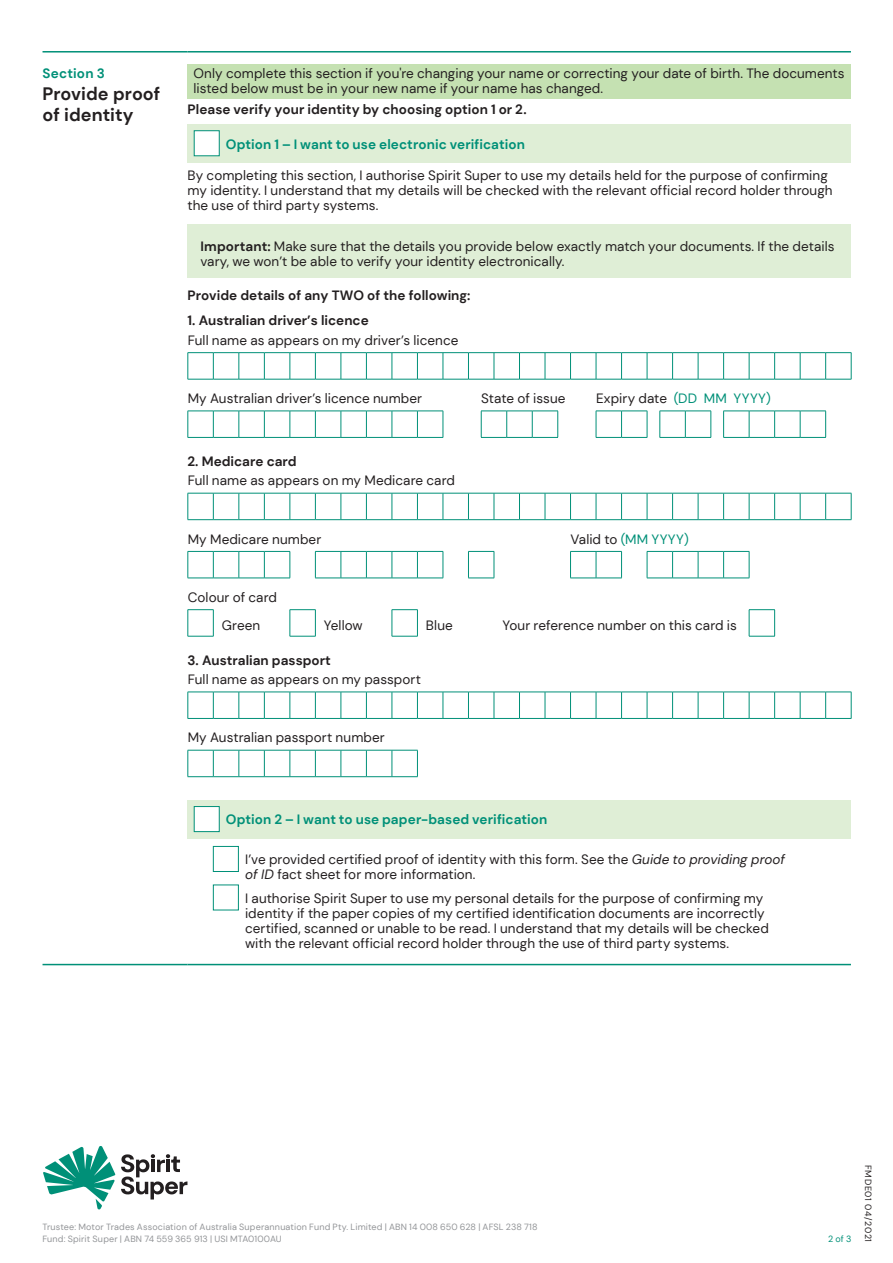
<style>
.page{position:relative;width:893px;height:1263px;background:#fff}
.page>*{position:absolute;margin:0;border:0;box-sizing:border-box;transform-origin:0 0}
._4__Section_Header{font:700 18px/21.6px "DM Sans";color:#231f20}
._5__Body_copy{font:13.5px/15px "DM Sans";letter-spacing:.005em;color:#231f20}
._5__Body_copy-2{font:700 13.5px "DM Sans";color:#231f20}
._5__Body_copy-3{font:700 13.5px "DM Sans";letter-spacing:.005em;color:#009078}
._5__Body_copy-4{font:13.5px "DM Sans";letter-spacing:.01em;color:#009078}
._3__Section_Letter{font:700 13.5px "DM Sans";letter-spacing:.015em;color:#009078}
.t1{font:9px/12px "DM Sans";letter-spacing:.015em;color:#939598}
.t2{font:9px "DM Sans";letter-spacing:.07em;color:#231f20}
.t3{font:9px "DM Sans";color:#009078}
.s1{font-weight:700}
.s2{color:#009078}
.s3{color:#231f20}
.s4{font-style:italic}
</style>
<div class="page">
<svg style="left:121px;top:1154px;width:66px;height:45px"></svg>
<svg style="left:43px;top:1146px;width:72px;height:64px"></svg>
<hr style="left:43px;top:51px;width:145px;height:2px;background:#009078">
<hr style="left:188px;top:51px;width:663px;height:2px;background:#009078">
<hr style="left:43px;top:964px;width:145px;height:1px;background:#009078">
<hr style="left:188px;top:964px;width:663px;height:1px;background:#009078">
<div style="left:188px;top:65px;width:663px;height:34px;background:#c5e1b2"></div>
<div style="left:188px;top:124px;width:663px;height:38px;background:#dfeed6"></div>
<div style="left:194px;top:130px;width:25px;height:26px;background:#fff"></div>
<div style="left:188px;top:224px;width:663px;height:54px;background:#dfeed6"></div>
<svg style="left:188px;top:352px;width:664px;height:28px"></svg>
<svg style="left:188px;top:411px;width:639px;height:27px"></svg>
<svg style="left:188px;top:493px;width:664px;height:27px"></svg>
<svg style="left:188px;top:551px;width:562px;height:28px"></svg>
<svg style="left:188px;top:609px;width:587px;height:28px"></svg>
<svg style="left:188px;top:692px;width:664px;height:27px"></svg>
<svg style="left:188px;top:750px;width:230px;height:27px"></svg>
<div style="left:188px;top:800px;width:663px;height:38px;background:#dfeed6"></div>
<div style="left:194px;top:806px;width:25px;height:26px;background:#fff;border:1px solid #009078"></div>
<div style="left:213px;top:846px;width:26px;height:26px;border:1px solid #009078"></div>
<div style="left:213px;top:885px;width:26px;height:25px;border:1px solid #009078"></div>
<p class="_3__Section_Letter" style="left:43px;top:65px;width:64px">Section 3</p>
<p class="_4__Section_Header" style="left:43px;top:82px;width:119px">Provide proof of identity</p>
<p class="_5__Body_copy" style="left:194px;top:66px;width:652px">Only complete this section if you're changing your name or correcting your date of birth. The documents listed below must be in your new name if your name has changed.</p>
<p class="_5__Body_copy-2" style="left:188px;top:101px;width:341px">Please verify your identity by choosing option 1 or 2.</p>
<p class="_5__Body_copy-3" style="left:226px;top:135px;width:300px">Option 1 – I want to use electronic verification</p>
<p class="_5__Body_copy" style="left:188px;top:168px;width:646px">By completing this section, I authorise Spirit Super to use my details held for the purpose of confirming my identity. I understand that my details will be checked with the relevant official record holder through the use of third party systems.</p>
<p class="_5__Body_copy" style="left:200px;top:238px;width:636px"><span class="s1">Important:</span> Make sure that the details you provide below exactly match your documents. If the details vary, we won’t be able to verify your identity electronically.</p>
<p class="_5__Body_copy-2" style="left:188px;top:287px;width:284px">Provide details of any TWO of the following:</p>
<p class="_5__Body_copy-2" style="left:188px;top:312px;width:183px">1. Australian driver’s licence</p>
<p class="_5__Body_copy" style="left:188px;top:332px;width:272px">Full name as appears on my driver’s licence</p>
<p class="_5__Body_copy" style="left:188px;top:391px;width:236px">My Australian driver’s licence number</p>
<p class="_5__Body_copy" style="left:481px;top:391px;width:86px">State of issue</p>
<p class="_5__Body_copy" style="left:596px;top:391px;width:176px">Expiry date <span class="s2">(DD MM YYYY)</span></p>
<p class="_5__Body_copy-2" style="left:188px;top:453px;width:111px">2. Medicare card</p>
<p class="_5__Body_copy" style="left:188px;top:473px;width:269px">Full name as appears on my Medicare card</p>
<p class="_5__Body_copy" style="left:188px;top:531px;width:135px">My Medicare number</p>
<p class="_5__Body_copy-4" style="left:570px;top:530px;width:120px"><span class="s3">Valid to</span> (MM YYYY)</p>
<p class="_5__Body_copy" style="left:188px;top:589px;width:91px">Colour of card</p>
<p class="_5__Body_copy" style="left:222px;top:617px;width:40px">Green</p>
<p class="_5__Body_copy" style="left:324px;top:617px;width:40px">Yellow</p>
<p class="_5__Body_copy" style="left:426px;top:617px;width:28px">Blue</p>
<p class="_5__Body_copy" style="left:502px;top:617px;width:236px">Your reference number on this card is</p>
<p class="_5__Body_copy-2" style="left:188px;top:651px;width:145px">3. Australian passport</p>
<p class="_5__Body_copy" style="left:188px;top:672px;width:235px">Full name as appears on my passport</p>
<p class="_5__Body_copy" style="left:188px;top:730px;width:198px">My Australian passport number</p>
<p class="_5__Body_copy-3" style="left:226px;top:811px;width:323px">Option 2 – I want to use paper-based verification</p>
<p class="_5__Body_copy" style="left:245px;top:852px;width:541px">I’ve provided certified proof of identity with this form. See the <span class="s4">Guide to providing proof of ID</span> fact sheet for more information.</p>
<p class="_5__Body_copy" style="left:245px;top:890px;width:525px">I authorise Spirit Super to use my personal details for the purpose of confirming my identity if the paper copies of my certified identification documents are incorrectly certified, scanned or unable to be read. I understand that my details will be checked with the relevant official record holder through the use of third party systems.</p>
<p class="t1" style="left:43px;top:1221px;width:496px">Trustee: Motor Trades Association of Australia Superannuation Fund Pty. Limited | ABN 14 008 650 628 | AFSL 238 718<br>Fund: Spirit Super | ABN 74 559 365 913 | USI MTA0100AU</p>
<p class="t3" style="left:828px;top:1233px;width:25px">2 of 3</p>
<p class="t2" style="left:874px;top:1165px;width:79px;rotate:90deg">FMDE01 04/2021</p>
</div>
